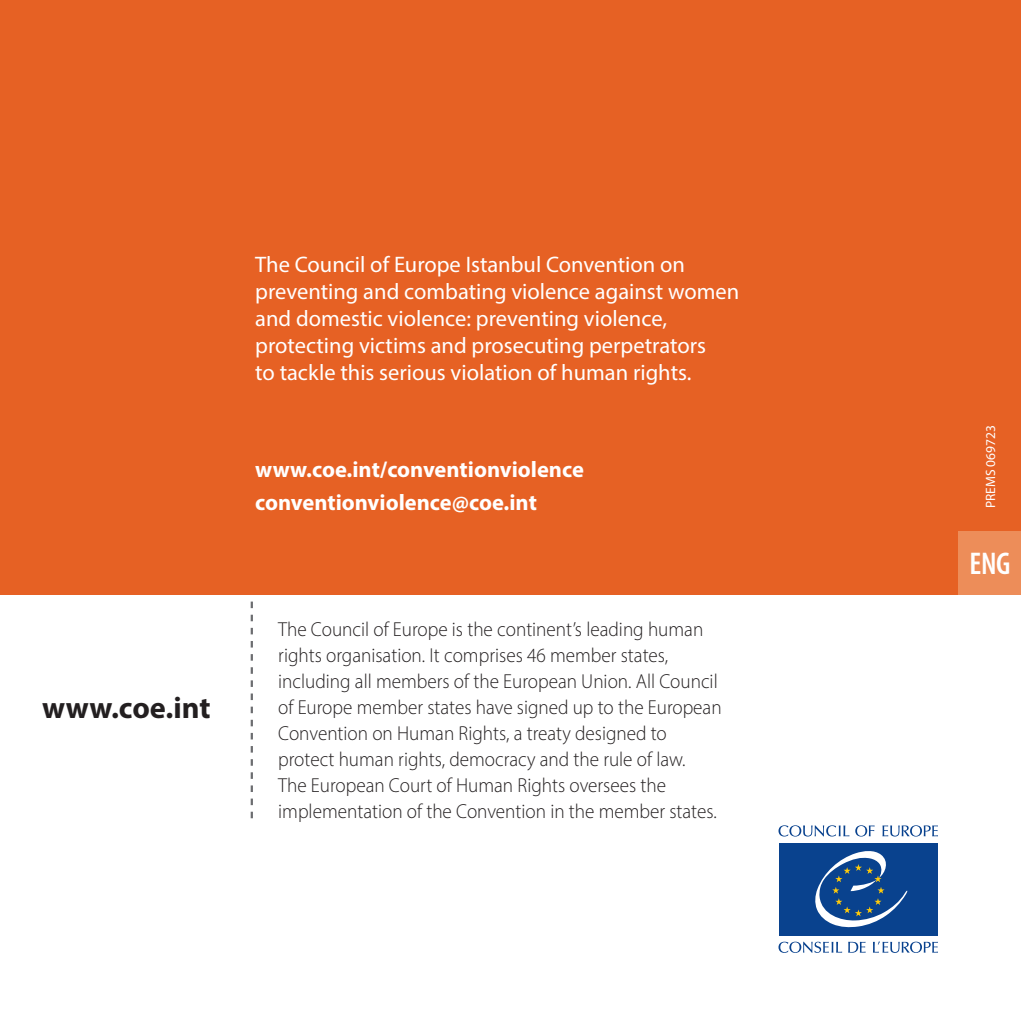
<style>
.page{position:relative;width:1021px;height:1021px;background:#fff}
.page>*{position:absolute;margin:0;border:0;box-sizing:border-box;transform-origin:0 0}
._08_2_Langues_FRA{font:600 condensed 31.5px "Myriad Pro";color:#fff}
.t1{font:700 30.38px "Myriad Pro";color:#231f20}
.Texte{font:22.5px/27px "Myriad Pro";color:#fff}
.Texte-2{font:700 22.5px "Myriad Pro";color:#fff}
._06_Texte_CE_ENG{font:300 20.25px/25.9px "Myriad Pro";color:#231f20;scale:.95 1}
.t2{font:13.5px "Myriad Pro";color:#fff}
</style>
<div class="page">
<div style="left:0;top:0;width:1020px;height:594px;background:#e66124"></div>
<svg style="left:855px;top:825px;width:19px;height:11px"></svg>
<svg style="left:882px;top:825px;width:56px;height:11px"></svg>
<svg style="left:778px;top:825px;width:71px;height:11px"></svg>
<svg style="left:873px;top:941px;width:65px;height:11px"></svg>
<svg style="left:848px;top:941px;width:17px;height:11px"></svg>
<svg style="left:778px;top:941px;width:64px;height:11px"></svg>
<div style="left:779px;top:842px;width:158px;height:93px;background:#09428e"></div>
<svg style="left:815px;top:851px;width:92px;height:76px"></svg>
<svg style="left:251px;top:601px;width:2px;height:217px"></svg>
<div style="left:958px;top:530px;width:62px;height:64px;background:#ed8d59"></div>
<p class="t1" style="left:42px;top:688px;width:170px">www.coe.int</p>
<p class="Texte" style="left:255px;top:250px;width:485px">The Council of Europe Istanbul Convention on preventing and combating violence against women and domestic violence: preventing violence, protecting victims and prosecuting perpetrators<br>to tackle this serious violation of human rights.</p>
<p class="Texte-2" style="left:255px;top:455px;width:330px">www.coe.int/conventionviolence</p>
<p class="Texte-2" style="left:255px;top:488px;width:283px">conventionviolence@coe.int</p>
<p class="_06_Texte_CE_ENG" style="left:278px;top:616px;width:468px">The Council of Europe is the continent’s leading human rights organisation. It comprises 46 member states, including all members of the European Union. All Council of Europe member states have signed up to the European Convention on Human Rights, a treaty designed to protect human rights, democracy and the rule of law.<br>The European Court of Human Rights oversees the implementation of the Convention in the member states.</p>
<p class="t2" style="left:982px;top:508px;width:85px;rotate:-90deg">PREMS 069723</p>
<p class="_08_2_Langues_FRA" style="left:969px;top:544px;width:43px">ENG</p>
</div>
